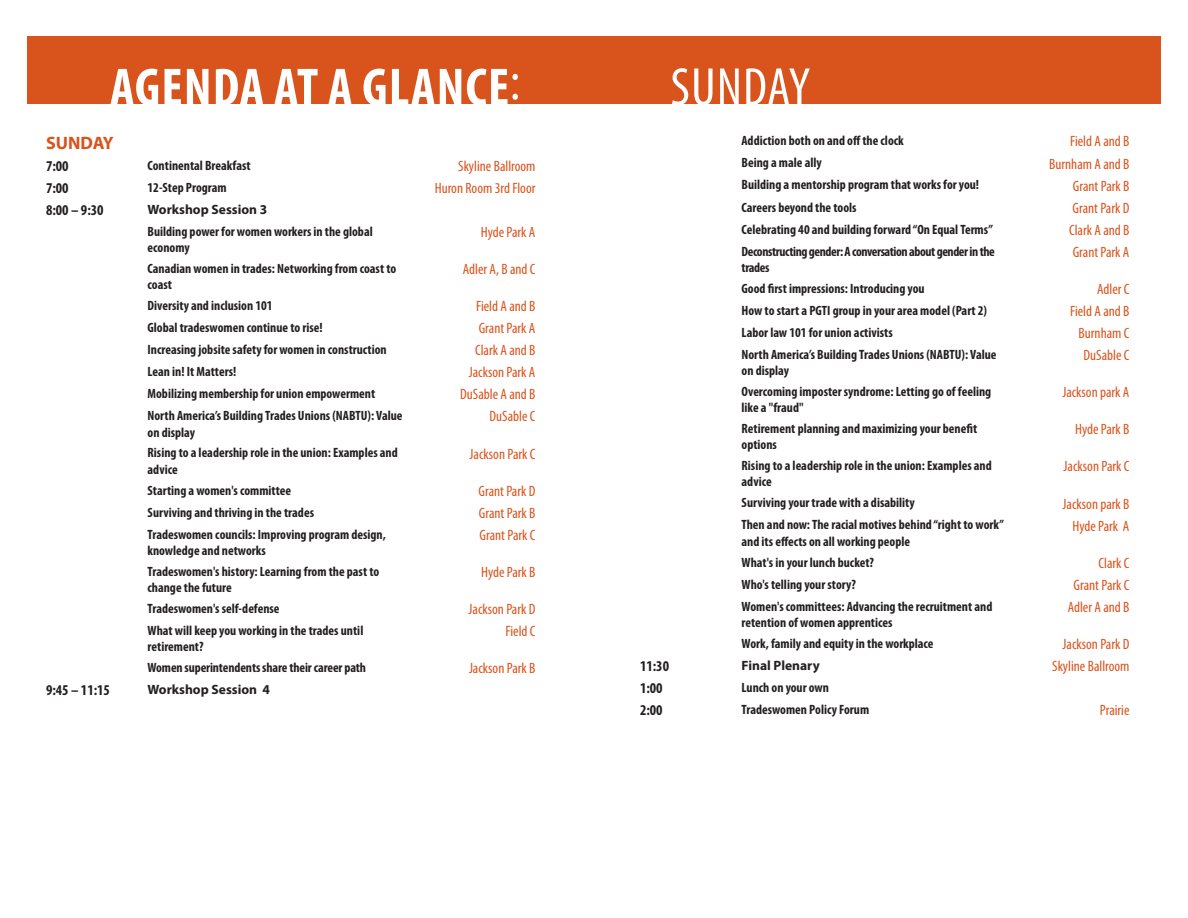
<style>
.page{position:relative;width:1188px;height:918px;background:#fff}
.page>*{position:absolute;margin:0;border:0;box-sizing:border-box;transform-origin:0 0}
.t1{font:700 condensed 54px "Myriad Pro";letter-spacing:.02em;color:#fff}
.t2{font:condensed 54px "Myriad Pro";letter-spacing:.02em;color:#fff}
.t3{font:700 18px "Myriad Pro";color:#d9531c}
.t4{font:condensed 15px "Myriad Pro";color:#d9531c}
.t5{font:700 condensed 15px "Myriad Pro";color:#231f20}
.t6{font:700 condensed 13.5px/16.2px "Myriad Pro";color:#231f20}
.t7{font:700 condensed 13.5px/16.2px "Myriad Pro";letter-spacing:-.03em;color:#231f20}
.t8{font:700 13.5px "Myriad Pro";color:#231f20}
.s1{font-weight:400}
</style>
<div class="page">
<div style="left:27px;top:36px;width:1133px;height:68px;background:#d9531c"></div>
<p class="t1" style="left:110px;top:54px;width:412px">AGENDA AT A GLANCE<span class="s1">:</span></p>
<p class="t2" style="left:670px;top:54px;width:141px">SUNDAY</p>
<p class="t3" style="left:46px;top:131px;width:69px">SUNDAY</p>
<p class="t5" style="left:46px;top:156px;width:24px">7:00</p>
<p class="t6" style="left:148px;top:157px;width:105px">Continental Breakfast</p>
<p class="t4" style="left:458px;top:157px;width:79px">Skyline Ballroom</p>
<p class="t5" style="left:46px;top:178px;width:24px">7:00</p>
<p class="t6" style="left:148px;top:179px;width:81px">12-Step Program</p>
<p class="t4" style="left:435px;top:179px;width:102px">Huron Room 3rd Floor</p>
<p class="t5" style="left:46px;top:201px;width:59px">8:00 – 9:30</p>
<p class="t8" style="left:148px;top:200px;width:121px">Workshop Session 3</p>
<p class="t6" style="left:148px;top:223px;width:227px">Building power for women workers in the global economy</p>
<p class="t4" style="left:481px;top:223px;width:56px">Hyde Park A</p>
<p class="t6" style="left:148px;top:260px;width:250px">Canadian women in trades: Networking from coast to coast</p>
<p class="t4" style="left:463px;top:260px;width:74px">Adler A, B and C</p>
<p class="t6" style="left:148px;top:297px;width:127px">Diversity and inclusion 101</p>
<p class="t4" style="left:476px;top:297px;width:61px">Field A and B</p>
<p class="t6" style="left:148px;top:319px;width:177px">Global tradeswomen continue to rise!</p>
<p class="t4" style="left:479px;top:319px;width:58px">Grant Park A</p>
<p class="t6" style="left:148px;top:341px;width:241px">Increasing jobsite safety for women in construction</p>
<p class="t4" style="left:475px;top:341px;width:62px">Clark A and B</p>
<p class="t6" style="left:148px;top:363px;width:90px">Lean in! It Matters!</p>
<p class="t4" style="left:469px;top:363px;width:68px">Jackson Park A</p>
<p class="t6" style="left:148px;top:385px;width:229px">Mobilizing membership for union empowerment</p>
<p class="t4" style="left:460px;top:385px;width:77px">DuSable A and B</p>
<p class="t6" style="left:148px;top:407px;width:256px">North America’s Building Trades Unions (NABTU): Value on display</p>
<p class="t4" style="left:489px;top:407px;width:48px">DuSable C</p>
<p class="t6" style="left:148px;top:445px;width:252px">Rising to a leadership role in the union: Examples and advice</p>
<p class="t4" style="left:470px;top:445px;width:67px">Jackson Park C</p>
<p class="t6" style="left:148px;top:482px;width:145px">Starting a women's committee</p>
<p class="t4" style="left:479px;top:482px;width:58px">Grant Park D</p>
<p class="t6" style="left:148px;top:504px;width:168px">Surviving and thriving in the trades</p>
<p class="t4" style="left:479px;top:504px;width:58px">Grant Park B</p>
<p class="t6" style="left:148px;top:526px;width:240px">Tradeswomen councils: Improving program design, knowledge and networks</p>
<p class="t4" style="left:480px;top:526px;width:57px">Grant Park C</p>
<p class="t6" style="left:148px;top:563px;width:233px">Tradeswomen's history: Learning from the past to change the future</p>
<p class="t4" style="left:481px;top:563px;width:56px">Hyde Park B</p>
<p class="t6" style="left:148px;top:600px;width:134px">Tradeswomen's self-defense</p>
<p class="t4" style="left:469px;top:600px;width:68px">Jackson Park D</p>
<p class="t6" style="left:148px;top:622px;width:217px">What will keep you working in the trades until retirement?</p>
<p class="t4" style="left:505px;top:622px;width:32px">Field C</p>
<p class="t6" style="left:148px;top:659px;width:220px">Women superintendents share their career path</p>
<p class="t4" style="left:469px;top:659px;width:68px">Jackson Park B</p>
<p class="t5" style="left:46px;top:681px;width:65px">9:45 – 11:15</p>
<p class="t8" style="left:148px;top:681px;width:124px">Workshop Session 4</p>
<p class="t6" style="left:742px;top:132px;width:164px">Addiction both on and off the clock</p>
<p class="t4" style="left:1070px;top:132px;width:61px">Field A and B</p>
<p class="t6" style="left:742px;top:155px;width:82px">Being a male ally</p>
<p class="t4" style="left:1049px;top:155px;width:82px">Burnham A and B</p>
<p class="t6" style="left:742px;top:177px;width:239px">Building a mentorship program that works for you!</p>
<p class="t4" style="left:1073px;top:177px;width:58px">Grant Park B</p>
<p class="t6" style="left:742px;top:199px;width:117px">Careers beyond the tools</p>
<p class="t4" style="left:1073px;top:199px;width:58px">Grant Park D</p>
<p class="t6" style="left:742px;top:221px;width:253px">Celebrating 40 and building forward “On Equal Terms”</p>
<p class="t4" style="left:1069px;top:221px;width:62px">Clark A and B</p>
<p class="t7" style="left:742px;top:243px;width:255px">Deconstructing gender: A conversation about gender in the trades</p>
<p class="t4" style="left:1073px;top:243px;width:58px">Grant Park A</p>
<p class="t6" style="left:742px;top:280px;width:185px">Good first impressions: Introducing you</p>
<p class="t4" style="left:1097px;top:280px;width:34px">Adler C</p>
<p class="t6" style="left:742px;top:302px;width:247px">How to start a PGTI group in your area model (Part 2)</p>
<p class="t4" style="left:1070px;top:302px;width:61px">Field A and B</p>
<p class="t6" style="left:742px;top:324px;width:153px">Labor law 101 for union activists</p>
<p class="t4" style="left:1079px;top:324px;width:52px">Burnham C</p>
<p class="t6" style="left:742px;top:346px;width:256px">North America’s Building Trades Unions (NABTU): Value on display</p>
<p class="t4" style="left:1083px;top:346px;width:48px">DuSable C</p>
<p class="t6" style="left:742px;top:383px;width:251px">Overcoming imposter syndrome: Letting go of feeling like a "fraud"</p>
<p class="t4" style="left:1062px;top:383px;width:69px">Jackson park A</p>
<p class="t6" style="left:742px;top:420px;width:237px">Retirement planning and maximizing your benefit options</p>
<p class="t4" style="left:1075px;top:420px;width:56px">Hyde Park B</p>
<p class="t6" style="left:742px;top:457px;width:252px">Rising to a leadership role in the union: Examples and advice</p>
<p class="t4" style="left:1064px;top:457px;width:67px">Jackson Park C</p>
<p class="t6" style="left:742px;top:495px;width:175px">Surviving your trade with a disability</p>
<p class="t4" style="left:1063px;top:494px;width:68px">Jackson park B</p>
<p class="t6" style="left:742px;top:517px;width:264px">Then and now: The racial motives behind “right to work” and its effects on all working people</p>
<p class="t4" style="left:1072px;top:517px;width:58px">Hyde Park A</p>
<p class="t6" style="left:742px;top:554px;width:134px">What's in your lunch bucket?</p>
<p class="t4" style="left:1099px;top:554px;width:32px">Clark C</p>
<p class="t6" style="left:742px;top:576px;width:116px">Who's telling your story?</p>
<p class="t4" style="left:1074px;top:576px;width:57px">Grant Park C</p>
<p class="t6" style="left:742px;top:598px;width:252px">Women's committees: Advancing the recruitment and retention of women apprentices</p>
<p class="t4" style="left:1068px;top:598px;width:63px">Adler A and B</p>
<p class="t6" style="left:742px;top:635px;width:194px">Work, family and equity in the workplace</p>
<p class="t4" style="left:1063px;top:635px;width:68px">Jackson Park D</p>
<p class="t5" style="left:640px;top:657px;width:31px">11:30</p>
<p class="t8" style="left:742px;top:656px;width:80px">Final Plenary</p>
<p class="t4" style="left:1052px;top:657px;width:79px">Skyline Ballroom</p>
<p class="t5" style="left:640px;top:679px;width:24px">1:00</p>
<p class="t6" style="left:742px;top:679px;width:89px">Lunch on your own</p>
<p class="t5" style="left:640px;top:701px;width:24px">2:00</p>
<p class="t6" style="left:742px;top:701px;width:129px">Tradeswomen Policy Forum</p>
<p class="t4" style="left:1100px;top:701px;width:31px">Prairie</p>
</div>
